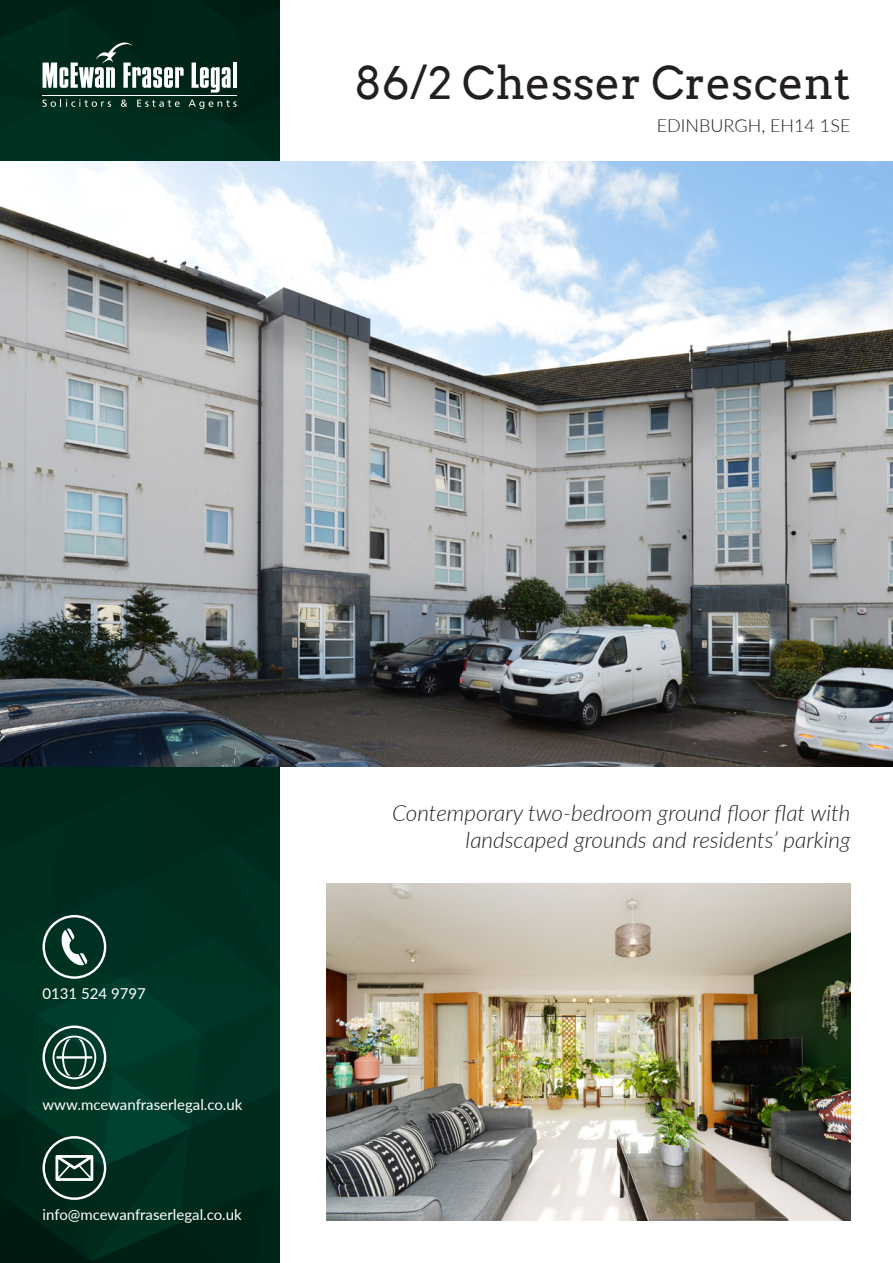
<style>
.page{position:relative;width:893px;height:1263px;background:#fff}
.page>*{position:absolute;margin:0;border:0;box-sizing:border-box;transform-origin:0 0}
.t1{font:45px "Arvo";color:#231f20}
.t2{font:italic 300 22.5px/27px "Lato";color:#231f20;text-align:right}
.t3{font:300 18px "Lato";color:#231f20}
.t4{font:15px "Lato";color:#fff}
</style>
<div class="page">
<img style="left:0;top:0;width:279px;height:1263px">
<img style="left:0;top:162px;width:893px;height:605px">
<svg style="left:43px;top:43px;width:141px;height:45px"></svg>
<svg style="left:192px;top:63px;width:39px;height:30px"></svg>
<hr style="left:233px;top:63px;width:4px;height:25px;background:#fff">
<hr style="left:43px;top:95px;width:194px;height:1px;background:#fff">
<svg style="left:43px;top:99px;width:68px;height:8px"></svg>
<svg style="left:121px;top:100px;width:6px;height:7px"></svg>
<svg style="left:137px;top:100px;width:43px;height:7px"></svg>
<svg style="left:189px;top:100px;width:48px;height:9px"></svg>
<img style="left:326px;top:883px;width:524px;height:337px">
<svg style="left:43px;top:915px;width:63px;height:64px;background:#335a4f"></svg>
<svg style="left:43px;top:1025px;width:63px;height:64px;background:#3a6559"></svg>
<svg style="left:43px;top:1136px;width:63px;height:64px;background:#3a5b52"></svg>
<h1 class="t1" style="left:354px;top:55px;width:498px">86/2 Chesser Crescent</h1>
<p class="t3" style="left:657px;top:113px;width:195px">EDINBURGH, EH14 1SE</p>
<p class="t4" style="left:43px;top:983px;width:105px">0131 524 9797</p>
<p class="t4" style="left:43px;top:1094px;width:201px">www.mcewanfraserlegal.co.uk</p>
<p class="t4" style="left:43px;top:1204px;width:201px">info@mcewanfraserlegal.co.uk</p>
<p class="t2" style="left:392px;top:798px;width:460px">Contemporary two-bedroom ground floor flat with landscaped grounds and residents’ parking</p>
</div>
